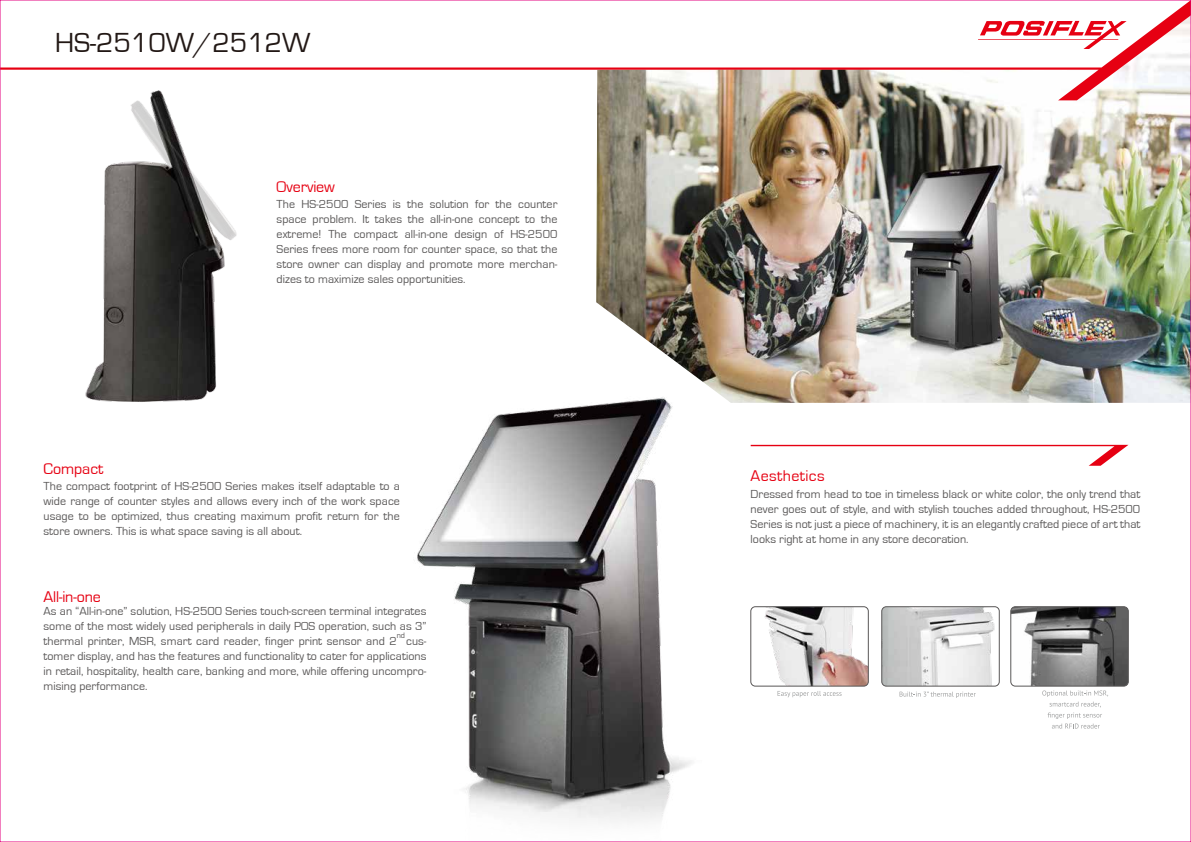
<style>
.page{position:relative;width:1191px;height:842px;background:#fff}
.page>*{position:absolute;margin:0;border:0;box-sizing:border-box;transform-origin:0 0}
.t1{font:28.4px "Eurostile";color:#221815}
.t2{font:16px "Eurostile";letter-spacing:-.005em;color:#e60012}
.t3{font:16px "Eurostile";letter-spacing:.025em;color:#e60012}
.t4{font:12px/15px "Eurostile";letter-spacing:.005em;color:#595757;text-align:justify}
.t5{font:8.2px "Eurostile";color:#595757}
</style>
<div class="page">
<img style="left:417px;top:403px;width:275px;height:419px">
<img style="left:85px;top:100px;width:152px;height:302px">
<img style="left:882px;top:607px;width:117px;height:79px">
<img style="left:596px;top:100px;width:593px;height:303px">
<div style="left:881px;top:607px;width:118px;height:79px;border:1px solid #595757;border-radius:5px"></div>
<img style="left:1011px;top:607px;width:117px;height:79px">
<div style="left:1010px;top:607px;width:118px;height:79px;border:1px solid #595757;border-radius:5px"></div>
<img style="left:751px;top:607px;width:117px;height:79px">
<div style="left:750px;top:607px;width:118px;height:79px;border:1px solid #595757;border-radius:5px"></div>
<svg style="left:2px;top:2px;width:1187px;height:98px"></svg>
<svg style="left:750px;top:445px;width:378px;height:21px"></svg>
<svg style="left:978px;top:21px;width:148px;height:28px"></svg>
<svg style="left:777px;top:691px;width:64px;height:6px"></svg>
<svg style="left:899px;top:692px;width:76px;height:6px"></svg>
<svg style="left:1042px;top:690px;width:66px;height:38px"></svg>
<h1 class="t1" style="left:55px;top:28px;width:257px">HS-2510W/2512W</h1>
<h2 class="t2" style="left:277px;top:178px;width:60px">Overview</h2>
<h2 class="t2" style="left:44px;top:460px;width:61px">Compact</h2>
<p class="t4" style="left:277px;top:197px;width:282px">The HS-2500 Series is the solution for the counter space problem. It takes the all-in-one concept to the extreme! The compact all-in-one design of HS-2500<br>Series frees more room for counter space, so that the store owner can display and promote more merchan&shy;dizes to maximize sales opportunities.</p>
<p class="t4" style="left:44px;top:478px;width:358px">The compact footprint of HS-2500 Series makes itself adaptable to a wide range of counter styles and allows every inch of the work space usage to be optimized, thus creating maximum profit return for the store owners. This is what space saving is all about.</p>
<h2 class="t2" style="left:44px;top:588px;width:59px">All-in-one</h2>
<p class="t4" style="left:44px;top:604px;width:384px">As an “All-in-one” solution, HS-2500 Series touch-screen terminal integrates some of the most widely used peripherals in daily POS operation, such as 3” thermal printer, MSR, smart card reader, finger print sensor and 2 cus&shy;tomer display, and has the features and functionality to cater for applications in retail, hospitality, health care, banking and more, while offering uncompro&shy;mising performance.</p>
<p class="t5" style="left:397px;top:631px;width:10px">nd</p>
<h2 class="t3" style="left:750px;top:467px;width:75px">Aesthetics</h2>
<p class="t4" style="left:750px;top:487px;width:391px">Dressed from head to toe in timeless black or white color, the only trend that never goes out of style, and with stylish touches added throughout, HS-2500<br>Series is not just a piece of machinery, it is an elegantly crafted piece of art that looks right at home in any store decoration.</p>
</div>
